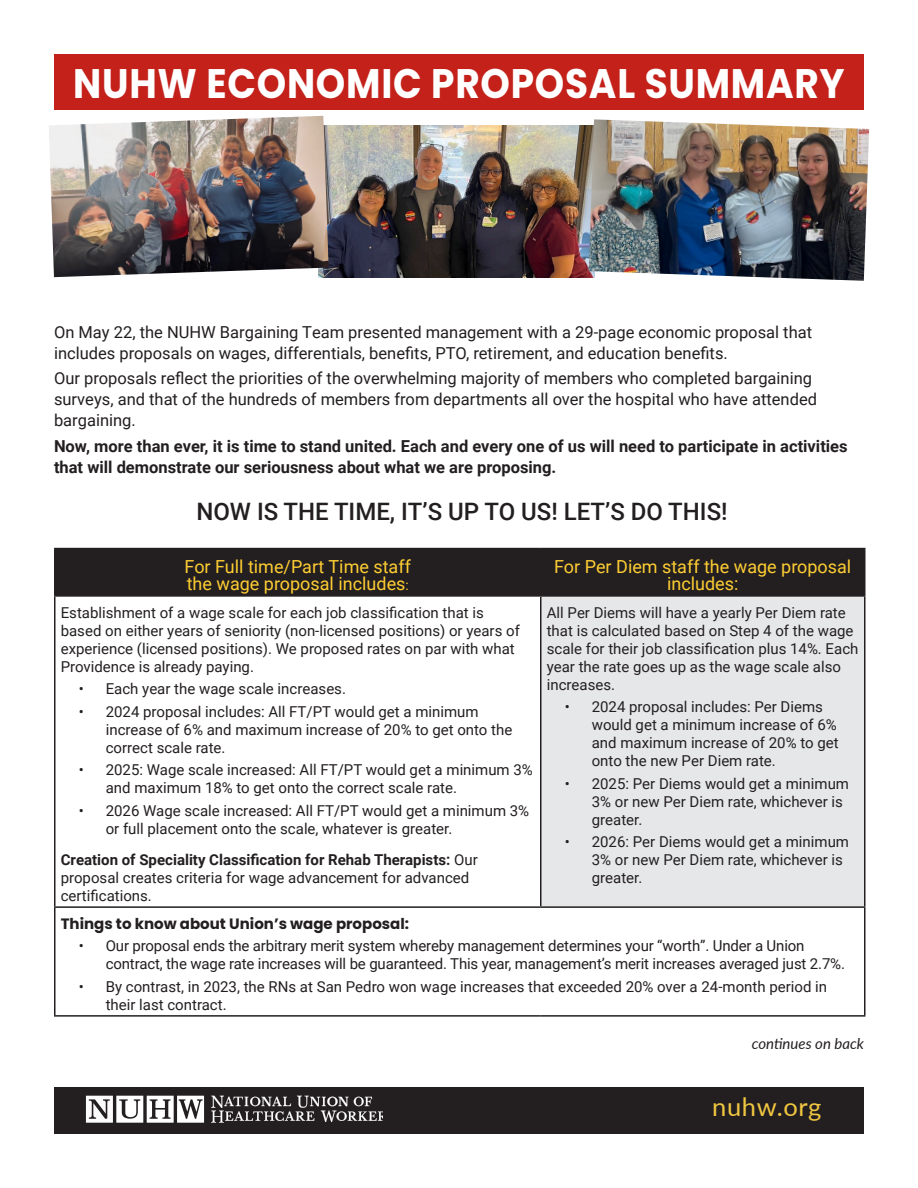
<style>
.page{position:relative;width:918px;height:1188px;background:#fff}
.page>*{position:absolute;margin:0;border:0;box-sizing:border-box;transform-origin:0 0}
.t1{font:700 41.25px "Poppins";letter-spacing:.02em;color:#fff;scale:.91 1}
.t2{font:25.5px "Lato";letter-spacing:.025em;color:#f1c741}
.t3{font:500 24px "Roboto";color:#231f20}
.t4{font:18px/16.5px "Roboto";color:#fecd33}
.t5{font:16.5px/21px "Roboto";color:#231f20}
.t6{font:700 16.5px/21px "Roboto";color:#231f20}
.t7{font:15px/18px "Roboto";color:#231f20}
.t8{font:700 15px "Poppins";color:#231f20}
.t9{font:italic 15px "Lato";color:#231f20}
.s1{font-size:13.5px}
.s2{font-weight:700}
</style>
<div class="page">
<div style="left:54px;top:54px;width:810px;height:56px;background:#c3211a"></div>
<div style="left:56px;top:549px;width:808px;height:46px;background:#231f20"></div>
<div style="left:541px;top:596px;width:324px;height:311px;background:#e6e7e9"></div>
<hr style="left:54px;top:548px;width:487px;height:1px;background:#231f20">
<hr style="left:54px;top:549px;width:2px;height:46px;background:#231f20">
<hr style="left:541px;top:548px;width:325px;height:1px;background:#231f20">
<hr style="left:540px;top:549px;width:2px;height:46px;background:#231f20">
<hr style="left:864px;top:549px;width:2px;height:46px;background:#231f20">
<hr style="left:54px;top:595px;width:487px;height:2px;background:#231f20">
<hr style="left:54px;top:597px;width:2px;height:309px;background:#231f20">
<hr style="left:541px;top:595px;width:325px;height:2px;background:#231f20">
<hr style="left:540px;top:597px;width:2px;height:309px;background:#231f20">
<hr style="left:864px;top:597px;width:2px;height:309px;background:#231f20">
<hr style="left:54px;top:906px;width:487px;height:2px;background:#231f20">
<hr style="left:54px;top:908px;width:2px;height:107px;background:#231f20">
<hr style="left:541px;top:906px;width:325px;height:2px;background:#231f20">
<hr style="left:864px;top:908px;width:2px;height:107px;background:#231f20">
<hr style="left:54px;top:1015px;width:487px;height:2px;background:#231f20">
<hr style="left:541px;top:1015px;width:325px;height:2px;background:#231f20">
<div style="left:54px;top:1087px;width:810px;height:47px;background:#231f20"></div>
<svg style="left:211px;top:1096px;width:172px;height:27px"></svg>
<svg style="left:86px;top:1096px;width:118px;height:27px"></svg>
<img style="left:329px;top:125px;width:260px;height:152px">
<img style="left:589px;top:119px;width:280px;height:162px">
<img style="left:49px;top:116px;width:280px;height:161px">
<p class="t1" style="left:73px;top:60px;width:849px">NUHW ECONOMIC PROPOSAL SUMMARY</p>
<p class="t5" style="left:54px;top:321px;width:760px">On May 22, the NUHW Bargaining Team presented management with a 29-page economic proposal that includes proposals on wages, differentials, benefits, PTO, retirement, and education benefits.</p>
<p class="t5" style="left:54px;top:368px;width:765px">Our proposals reflect the priorities of the overwhelming majority of members who completed bargaining surveys, and that of the hundreds of members from departments all over the hospital who have attended bargaining.</p>
<p class="t6" style="left:54px;top:435px;width:795px">Now, more than ever, it is time to stand united. Each and every one of us will need to participate in activities that will demonstrate our seriousness about what we are proposing.</p>
<p class="t3" style="left:196px;top:494px;width:533px">NOW IS THE TIME, IT’S UP TO US! LET’S DO THIS!</p>
<p class="t4" style="left:185px;top:558px;width:228px">For Full time/Part Time staff the wage proposal includes<span class="s1">:</span></p>
<p class="t4" style="left:554px;top:558px;width:299px;text-align:center">For Per Diem staff the wage proposal includes:</p>
<p class="t7" style="left:61px;top:603px;width:461px">Establishment of a wage scale for each job classification that is based on either years of seniority (non-licensed positions) or years of experience (licensed positions). We proposed rates on par with what Providence is already paying.</p>
<p class="t7" style="left:79px;top:679px;width:269px">• Each year the wage scale increases.</p>
<p class="t7" style="left:106px;top:702px;width:408px;text-indent:-27px">• 2024 proposal includes: All FT/PT would get a minimum increase of 6% and maximum increase of 20% to get onto the correct scale rate.</p>
<p class="t7" style="left:106px;top:760px;width:429px;text-indent:-27px">• 2025: Wage scale increased: All FT/PT would get a minimum 3% and maximum 18% to get onto the correct scale rate.</p>
<p class="t7" style="left:106px;top:801px;width:425px;text-indent:-27px">• 2026 Wage scale increased: All FT/PT would get a minimum 3% or full placement onto the scale, whatever is greater.</p>
<p class="t7" style="left:61px;top:850px;width:419px"><span class="s2">Creation of Speciality Classification for Rehab Therapists:</span> Our proposal creates criteria for wage advancement for advanced certifications.</p>
<p class="t7" style="left:547px;top:603px;width:313px">All Per Diems will have a yearly Per Diem rate that is calculated based on Step 4 of the wage scale for their job classification plus 14%. Each year the rate goes up as the wage scale also increases.</p>
<p class="t7" style="left:592px;top:697px;width:248px;text-indent:-27px">• 2024 proposal includes: Per Diems would get a minimum increase of 6% and maximum increase of 20% to get onto the new Per Diem rate.</p>
<p class="t7" style="left:592px;top:774px;width:259px;text-indent:-27px">• 2025: Per Diems would get a minimum<br>3% or new Per Diem rate, whichever is greater.</p>
<p class="t7" style="left:592px;top:832px;width:259px;text-indent:-27px">• 2026: Per Diems would get a minimum<br>3% or new Per Diem rate, whichever is greater.</p>
<p class="t8" style="left:61px;top:915px;width:350px">Things to know about Union’s wage proposal:</p>
<p class="t7" style="left:106px;top:936px;width:741px;text-indent:-27px">• Our proposal ends the arbitrary merit system whereby management determines your “worth”. Under a Union contract, the wage rate increases will be guaranteed. This year, management’s merit increases averaged just 2.7%.</p>
<p class="t7" style="left:106px;top:977px;width:723px;text-indent:-27px">• By contrast, in 2023, the RNs at San Pedro won wage increases that exceeded 20% over a 24-month period in their last contract.</p>
<p class="t9" style="left:752px;top:1033px;width:114px">continues on back</p>
<p class="t2" style="left:712px;top:1089px;width:111px">nuhw.org</p>
</div>
